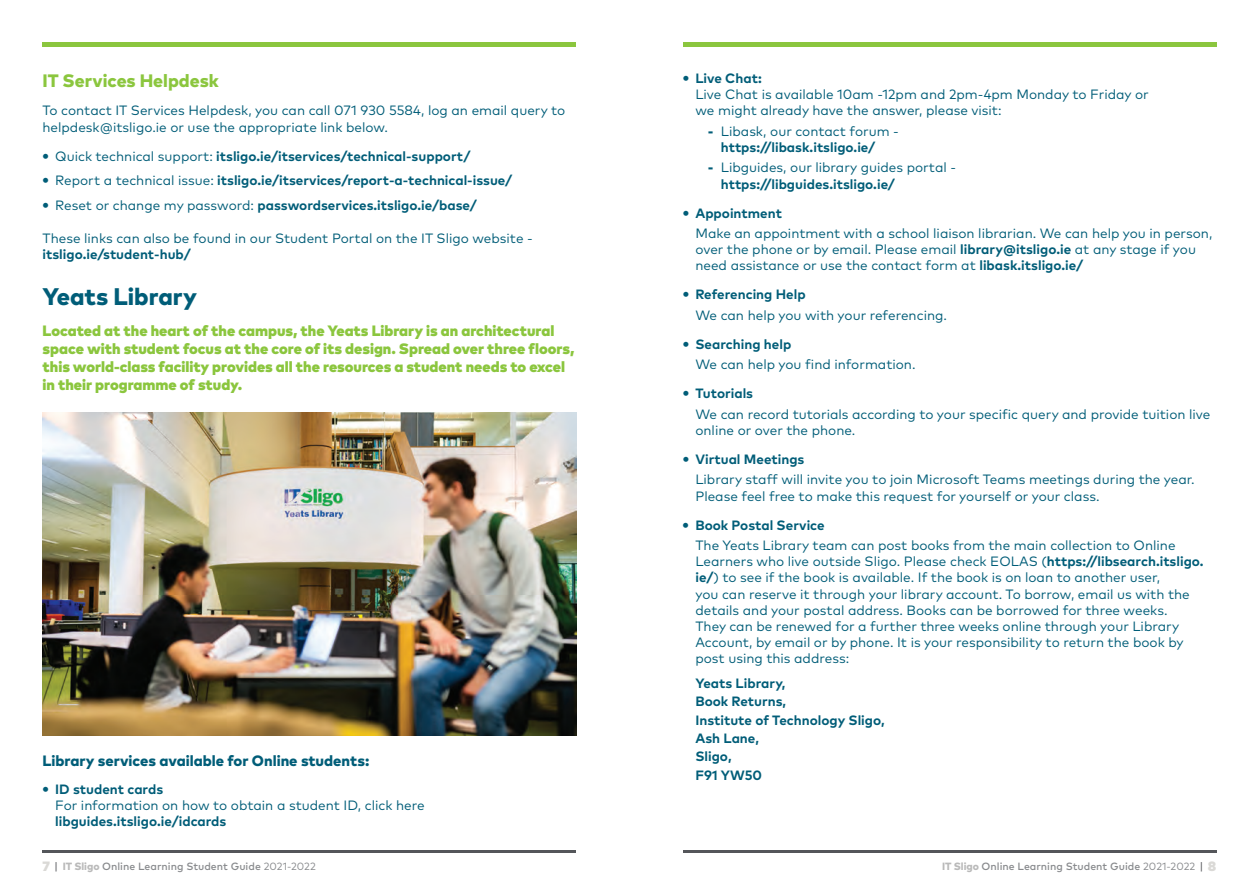
<style>
.page{position:relative;width:1259px;height:893px;background:#fff}
.page>*{position:absolute;margin:0;border:0;box-sizing:border-box;transform-origin:0 0}
.t1{font:800 24px "Mark Pro";color:#005d78}
.t2{font:800 18px "Mark Pro";color:#8bc63e}
.t3{font:900 15px/18px "Mark Pro";color:#8bc63e}
.t4{font:800 15px "Mark Pro";color:#005d78}
.t5{font:13.5px/16.2px "Mark Pro";color:#005d78}
.t6{font:700 13.5px/18.3px "Mark Pro";color:#005d78}
.t7{font:500 10.5px "Mark Pro";color:#898b8e}
.s1{font-weight:900}
.s2{font-weight:400}
.s3{font-weight:700}
.s4{font-weight:900;font-size:13.5px;color:#dad9d6}
.s5{font-weight:400;font-size:11.4px;color:#54565a}
.s6{font-weight:800;color:#bababa}
</style>
<div class="page">
<hr style="left:43px;top:43px;width:533px;height:4px;background:#8bc63e">
<hr style="left:682px;top:43px;width:534px;height:4px;background:#8bc63e">
<hr style="left:43px;top:850px;width:533px;height:3px;background:#54565a">
<hr style="left:682px;top:850px;width:534px;height:3px;background:#54565a">
<img style="left:43px;top:412px;width:533px;height:324px">
<h2 class="t2" style="left:43px;top:66px;width:178px">IT Services Helpdesk</h2>
<p class="t5" style="left:43px;top:102px;width:524px">To contact IT Services Helpdesk, you can call 071 930 5584, log an email query to helpdesk@itsligo.ie or use the appropriate link below.</p>
<p class="t6" style="left:43px;top:146px;width:429px"><span class="s1">•</span> <span class="s2">Quick technical support:</span> itsligo.ie/itservices/technical-support/</p>
<p class="t6" style="left:43px;top:170px;width:471px"><span class="s1">•</span> <span class="s2">Report a technical issue:</span> itsligo.ie/itservices/report-a-technical-issue/</p>
<p class="t6" style="left:43px;top:195px;width:436px"><span class="s1">•</span> <span class="s2">Reset or change my password:</span> passwordservices.itsligo.ie/base/</p>
<p class="t5" style="left:43px;top:229px;width:492px">These links can also be found in our Student Portal on the IT Sligo website -</p>
<p class="t6" style="left:43px;top:244px;width:150px">itsligo.ie/student-hub/</p>
<h1 class="t1" style="left:43px;top:278px;width:156px">Yeats Library</h1>
<p class="t3" style="left:43px;top:320px;width:533px">Located at the heart of the campus, the Yeats Library is an architectural space with student focus at the core of its design. Spread over three floors, this world-class facility provides all the resources a student needs to excel in their programme of study.</p>
<p class="t4" style="left:43px;top:749px;width:328px">Library services available for Online students:</p>
<p class="t5" style="left:55px;top:780px;width:371px;text-indent:-13px"><span class="s1">•</span> <span class="s3">ID student cards<br></span>For information on how to obtain a student ID, click here</p>
<p class="t6" style="left:55px;top:811px;width:173px">libguides.itsligo.ie/idcards</p>
<p class="t5" style="left:695px;top:69px;width:455px;text-indent:-13px"><span class="s1">•</span> <span class="s3">Live Chat:<br></span>Live Chat is available 10am -12pm and 2pm-4pm Monday to Friday or we might already have the answer, please visit:</p>
<p class="t6" style="left:721px;top:122px;width:179px;line-height:16.2px;text-indent:-13px"><span class="s1">-</span> <span class="s2">Libask, our contact forum - </span>https://libask.itsligo.ie/</p>
<p class="t5" style="left:721px;top:159px;width:237px;text-indent:-13px"><span class="s1">-</span> Libguides, our library guides portal - <span class="s3">https://libguides.itsligo.ie/</span></p>
<p class="t5" style="left:695px;top:202px;width:518px;line-height:20.4px;text-indent:-13px"><span class="s1">•</span> <span class="s3">Appointment<br></span>Make an appointment with a school liaison librarian. We can help you in person,</p>
<p class="t5" style="left:695px;top:240px;width:502px">over the phone or by email. Please email <span class="s3">library@itsligo.ie</span> at any stage if you need assistance or use the contact form at <span class="s3">libask.itsligo.ie/</span></p>
<p class="t5" style="left:695px;top:283px;width:253px;line-height:20.4px;text-indent:-13px"><span class="s1">•</span> <span class="s3">Referencing Help<br></span>We can help you with your referencing.</p>
<p class="t5" style="left:695px;top:333px;width:222px;line-height:20.4px;text-indent:-13px"><span class="s1">•</span> <span class="s3">Searching help<br></span>We can help you find information.</p>
<p class="t5" style="left:695px;top:382px;width:516px;line-height:20.4px;text-indent:-13px"><span class="s1">•</span> <span class="s3">Tutorials<br></span>We can record tutorials according to your specific query and provide tuition live</p>
<p class="t5" style="left:695px;top:421px;width:162px">online or over the phone.</p>
<p class="t5" style="left:695px;top:448px;width:501px;line-height:20.4px;text-indent:-13px"><span class="s1">•</span> <span class="s3">Virtual Meetings<br></span>Library staff will invite you to join Microsoft Teams meetings during the year.</p>
<p class="t5" style="left:695px;top:487px;width:405px">Please feel free to make this request for yourself or your class.</p>
<p class="t5" style="left:695px;top:513px;width:481px;line-height:20.4px;text-indent:-13px"><span class="s1">•</span> <span class="s3">Book Postal Service<br></span>The Yeats Library team can post books from the main collection to Online</p>
<p class="t5" style="left:695px;top:552px;width:510px">Learners who live outside Sligo. Please check EOLAS (<span class="s3">https://libsearch.itsligo. ie/</span>) to see if the book is available. If the book is on loan to another user,<br>you can reserve it through your library account. To borrow, email us with the details and your postal address. Books can be borrowed for three weeks.<br>They can be renewed for a further three weeks online through your Library Account, by email or by phone. It is your responsibility to return the book by post using this address:</p>
<p class="t6" style="left:695px;top:673px;width:191px">Yeats Library,<br>Book Returns,<br>Institute of Technology Sligo,<br>Ash Lane,<br>Sligo,<br>F91 YW50</p>
<p class="t7" style="left:43px;top:859px;width:275px"><span class="s4">7</span> <span class="s5">|</span> <span class="s6">IT Sligo</span> Online Learning Student Guide <span class="s2">2021-2022</span></p>
<p class="t7" style="left:942px;top:859px;width:276px"><span class="s6">IT Sligo</span> Online Learning Student Guide <span class="s2">2021-2022</span> <span class="s5">|</span> <span class="s4">8</span></p>
</div>
